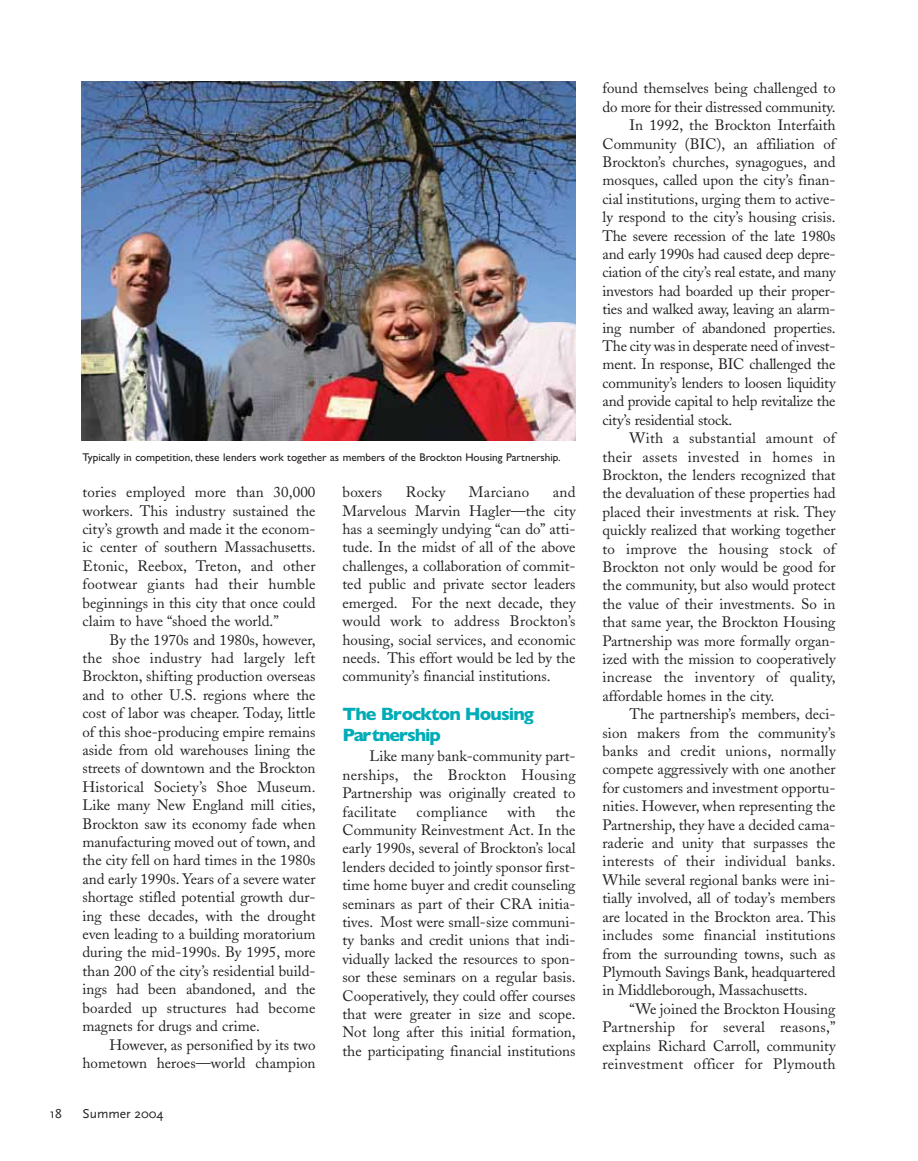
<style>
.page{position:relative;width:918px;height:1161px;background:#fff}
.page>*{position:absolute;margin:0;border:0;box-sizing:border-box;transform-origin:0 0}
.t1{font:700 18px/21.6px "Gill Sans";letter-spacing:-.05em;color:#00acb7}
.t2{font:15px/18.5px "Adobe Caslon";color:#231f20;text-align:justify}
.t3{font:15px "Adobe Caslon";letter-spacing:.02em;color:#231f20}
.t4{font:13.5px "Scala Sans";color:#231f20}
.t5{font:11.25px "Gill Sans";color:#231f20}
</style>
<div class="page">
<img style="left:81px;top:81px;width:495px;height:360px">
<p class="t5" style="left:82px;top:453px;width:480px">Typically in competition, these lenders work together as members of the Brockton Housing Partnership.</p>
<p class="t2" style="left:82px;top:485px;width:235px">tories employed more than 30,000 workers. This industry sustained the city’s growth and made it the econom&shy;ic center of southern Massachusetts.<br>Etonic, Reebox, Treton, and other footwear giants had their humble beginnings in this city that once could claim to have “shoed the world.”</p>
<p class="t2" style="left:82px;top:632px;width:235px;text-indent:27px">By the 1970s and 1980s, however, the shoe industry had largely left Brockton, shifting production overseas and to other U.S. regions where the cost of labor was cheaper. Today, little of this shoe-producing empire remains aside from old warehouses lining the streets of downtown and the Brockton Historical Society’s Shoe Museum.<br>Like many New England mill cities, Brockton saw its economy fade when manufacturing moved out of town, and the city fell on hard times in the 1980s and early 1990s. Years of a severe water shortage stifled potential growth dur&shy;ing these decades, with the drought even leading to a building moratorium during the mid-1990s. By 1995, more than 200 of the city’s residential build&shy;ings had been abandoned, and the boarded up structures had become magnets for drugs and crime.</p>
<p class="t2" style="left:82px;top:1037px;width:235px;text-align:right">However, as personified by its two hometown heroes—world champion</p>
<p class="t4" style="left:50px;top:1106px;width:13px">18</p>
<p class="t4" style="left:82px;top:1106px;width:83px">Summer 2004</p>
<p class="t2" style="left:342px;top:485px;width:235px;text-indent:210px">and Marvelous Marvin Hagler—the city has a seemingly undying “can do” atti&shy;tude. In the midst of all of the above challenges, a collaboration of commit&shy;ted public and private sector leaders emerged. For the next decade, they would work to address Brockton’s housing, social services, and economic needs. This effort would be led by the community’s financial institutions.</p>
<p class="t1" style="left:342px;top:705px;width:193px">The Brockton Housing<br>Partnership</p>
<p class="t2" style="left:342px;top:749px;width:235px;text-indent:27px">Like many bank-community part&shy;nerships, the Brockton Housing Partnership was originally created to facilitate</p>
<p class="t2" style="left:342px;top:485px;width:41px">boxers</p>
<p class="t2" style="left:406px;top:485px;width:41px">Rocky</p>
<p class="t3" style="left:469px;top:486px;width:62px">Marciano</p>
<p class="t2" style="left:342px;top:804px;width:235px;text-indent:213px">the Community Reinvestment Act. In the early 1990s, several of Brockton’s local lenders decided to jointly sponsor first&shy;time home buyer and credit counseling seminars as part of their CRA initia&shy;tives. Most were small-size communi&shy;ty banks and credit unions that indi&shy;vidually lacked the resources to spon&shy;sor these seminars on a regular basis.<br>Cooperatively, they could offer courses that were greater in size and scope.<br>Not long after this initial formation, the participating financial institutions</p>
<p class="t3" style="left:417px;top:806px;width:72px">compliance</p>
<p class="t2" style="left:508px;top:804px;width:30px">with</p>
<p class="t2" style="left:602px;top:81px;width:235px">found themselves being challenged to</p>
<p class="t2" style="left:602px;top:99px;width:235px">do more for their distressed community.</p>
<p class="t2" style="left:629px;top:118px;width:208px">In 1992, the Brockton Interfaith</p>
<p class="t2" style="left:602px;top:136px;width:235px">Community (BIC), an affiliation of</p>
<p class="t2" style="left:602px;top:154px;width:235px">Brockton’s churches, synagogues, and</p>
<p class="t2" style="left:602px;top:173px;width:235px">mosques, called upon the city’s finan-</p>
<p class="t2" style="left:602px;top:191px;width:235px">cial institutions, urging them to active-</p>
<p class="t2" style="left:602px;top:210px;width:235px">ly respond to the city’s housing crisis.</p>
<p class="t2" style="left:602px;top:228px;width:235px">The severe recession of the late 1980s</p>
<p class="t2" style="left:602px;top:247px;width:235px">and early 1990s had caused deep depre-</p>
<p class="t2" style="left:602px;top:265px;width:235px">ciation of the city’s real estate, and many</p>
<p class="t2" style="left:602px;top:283px;width:235px">investors had boarded up their proper-</p>
<p class="t2" style="left:602px;top:302px;width:235px">ties and walked away, leaving an alarm-</p>
<p class="t2" style="left:602px;top:320px;width:235px">ing number of abandoned properties.</p>
<p class="t2" style="left:602px;top:339px;width:235px">The city was in desperate need of invest-</p>
<p class="t2" style="left:602px;top:357px;width:235px">ment. In response, BIC challenged the</p>
<p class="t2" style="left:602px;top:375px;width:235px">community’s lenders to loosen liquidity</p>
<p class="t2" style="left:602px;top:394px;width:235px">and provide capital to help revitalize the</p>
<p class="t2" style="left:602px;top:412px;width:131px">city’s residential stock.</p>
<p class="t3" style="left:629px;top:432px;width:208px">With a substantial amount of</p>
<p class="t3" style="left:602px;top:450px;width:235px">their assets invested in homes in</p>
<p class="t2" style="left:602px;top:467px;width:235px">Brockton, the lenders recognized that</p>
<p class="t2" style="left:602px;top:486px;width:235px">the devaluation of these properties had</p>
<p class="t2" style="left:602px;top:504px;width:235px">placed their investments at risk. They</p>
<p class="t2" style="left:602px;top:523px;width:235px">quickly realized that working together</p>
<p class="t3" style="left:602px;top:542px;width:235px">to improve the housing stock of</p>
<p class="t2" style="left:602px;top:559px;width:235px">Brockton not only would be good for</p>
<p class="t2" style="left:602px;top:578px;width:235px">the community, but also would protect</p>
<p class="t2" style="left:602px;top:596px;width:235px">the value of their investments. So in</p>
<p class="t2" style="left:602px;top:615px;width:235px">that same year, the Brockton Housing</p>
<p class="t2" style="left:602px;top:633px;width:235px">Partnership was more formally organ-</p>
<p class="t2" style="left:602px;top:651px;width:235px">ized with the mission to cooperatively</p>
<p class="t3" style="left:602px;top:671px;width:235px">increase the inventory of quality,</p>
<p class="t2" style="left:602px;top:688px;width:173px">affordable homes in the city.</p>
<p class="t2" style="left:629px;top:707px;width:208px">The partnership’s members, deci-</p>
<p class="t2" style="left:602px;top:725px;width:235px">sion makers from the community’s</p>
<p class="t2" style="left:602px;top:744px;width:235px">banks and credit unions, normally</p>
<p class="t2" style="left:602px;top:762px;width:235px">compete aggressively with one another</p>
<p class="t2" style="left:602px;top:780px;width:235px">for customers and investment opportu-</p>
<p class="t2" style="left:602px;top:799px;width:235px">nities. However, when representing the</p>
<p class="t2" style="left:602px;top:817px;width:235px">Partnership, they have a decided cama-</p>
<p class="t2" style="left:602px;top:836px;width:235px">raderie and unity that surpasses the</p>
<p class="t2" style="left:602px;top:854px;width:235px">interests of their individual banks.</p>
<p class="t2" style="left:602px;top:872px;width:235px">While several regional banks were ini-</p>
<p class="t2" style="left:602px;top:891px;width:235px">tially involved, all of today’s members</p>
<p class="t2" style="left:602px;top:909px;width:235px">are located in the Brockton area. This</p>
<p class="t2" style="left:602px;top:928px;width:235px">includes some financial institutions</p>
<p class="t2" style="left:602px;top:946px;width:235px">from the surrounding towns, such as</p>
<p class="t2" style="left:602px;top:964px;width:235px">Plymouth Savings Bank, headquartered</p>
<p class="t2" style="left:602px;top:983px;width:207px">in Middleborough, Massachusetts.</p>
<p class="t2" style="left:629px;top:1001px;width:208px">“We joined the Brockton Housing</p>
<p class="t3" style="left:602px;top:1021px;width:235px">Partnership for several reasons,”</p>
<p class="t2" style="left:602px;top:1038px;width:235px">explains Richard Carroll, community</p>
<p class="t3" style="left:602px;top:1058px;width:235px">reinvestment officer for Plymouth</p>
</div>
